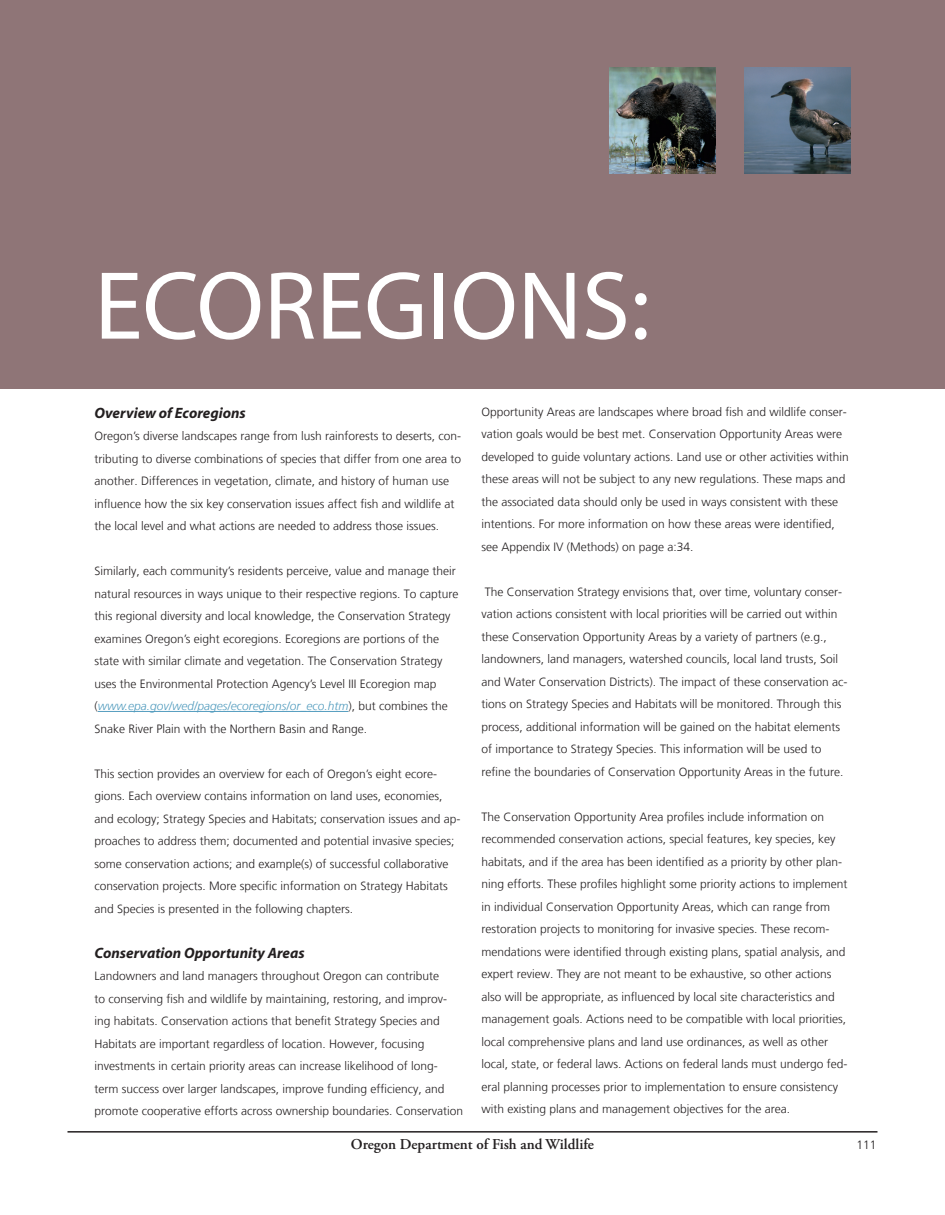
<style>
.page{position:relative;width:945px;height:1215px;background:#fff}
.page>*{position:absolute;margin:0;border:0;box-sizing:border-box;transform-origin:0 0}
.t1{font:97.5px "Myriad";color:#fff}
.t2{font:italic 700 15px "Myriad";color:#231f20}
.t3{font:600 15px "Adobe Garamond Pro";color:#231f20}
.t4{font:300 12px/22.5px "Frutiger LT";color:#231f20}
.s1{font-style:italic;color:#529cbe}
</style>
<div class="page">
<hr style="left:68px;top:1131px;width:810px;height:2px;background:#231f20">
<div style="left:1px;top:0;width:944px;height:389px;background:#8f7577"></div>
<img style="left:744px;top:68px;width:106px;height:106px">
<hr style="left:98px;top:711px;width:250px;height:1px;background:#529cbe">
<img style="left:609px;top:68px;width:107px;height:106px">
<p class="t1" style="left:94px;top:258px;width:557px">ECOREGIONS:</p>
<p class="t2" style="left:94px;top:405px;width:153px">Overview of Ecoregions</p>
<p class="t4" style="left:94px;top:425px;width:368px">Oregon’s diverse landscapes range from lush rainforests to deserts, con&shy;tributing to diverse combinations of species that differ from one area to another. Differences in vegetation, climate, and history of human use influence how the six key conservation issues affect fish and wildlife at the local level and what actions are needed to address those issues.</p>
<p class="t4" style="left:94px;top:560px;width:366px">Similarly, each community’s residents perceive, value and manage their natural resources in ways unique to their respective regions. To capture this regional diversity and local knowledge, the Conservation Strategy examines Oregon’s eight ecoregions. Ecoregions are portions of the state with similar climate and vegetation. The Conservation Strategy uses the Environmental Protection Agency’s Level III Ecoregion map (<span class="s1">www.epa.gov/wed/pages/ecoregions/or_eco.htm</span>), but combines the Snake River Plain with the Northern Basin and Range.</p>
<p class="t4" style="left:94px;top:763px;width:368px">This section provides an overview for each of Oregon’s eight ecore&shy;gions. Each overview contains information on land uses, economies, and ecology; Strategy Species and Habitats; conservation issues and ap&shy;proaches to address them; documented and potential invasive species; some conservation actions; and example(s) of successful collaborative conservation projects. More specific information on Strategy Habitats and Species is presented in the following chapters.</p>
<p class="t2" style="left:94px;top:945px;width:212px">Conservation Opportunity Areas</p>
<p class="t4" style="left:94px;top:965px;width:370px">Landowners and land managers throughout Oregon can contribute<br>to conserving fish and wildlife by maintaining, restoring, and improv&shy;ing habitats. Conservation actions that benefit Strategy Species and Habitats are important regardless of location. However, focusing investments in certain priority areas can increase likelihood of long&shy;term success over larger landscapes, improve funding efficiency, and promote cooperative efforts across ownership boundaries. Conservation</p>
<p class="t4" style="left:482px;top:400px;width:369px">Opportunity Areas are landscapes where broad fish and wildlife conser&shy;vation goals would be best met. Conservation Opportunity Areas were developed to guide voluntary actions. Land use or other activities within these areas will not be subject to any new regulations. These maps and the associated data should only be used in ways consistent with these intentions. For more information on how these areas were identified, see Appendix IV (Methods) on page a:34.</p>
<p class="t4" style="left:482px;top:580px;width:368px">The Conservation Strategy envisions that, over time, voluntary conser&shy;vation actions consistent with local priorities will be carried out within these Conservation Opportunity Areas by a variety of partners (e.g., landowners, land managers, watershed councils, local land trusts, Soil and Water Conservation Districts). The impact of these conservation ac&shy;tions on Strategy Species and Habitats will be monitored. Through this process, additional information will be gained on the habitat elements of importance to Strategy Species. This information will be used to refine the boundaries of Conservation Opportunity Areas in the future.</p>
<p class="t4" style="left:482px;top:805px;width:368px">The Conservation Opportunity Area profiles include information on recommended conservation actions, special features, key species, key habitats, and if the area has been identified as a priority by other plan&shy;ning efforts. These profiles highlight some priority actions to implement in individual Conservation Opportunity Areas, which can range from restoration projects to monitoring for invasive species. These recom&shy;mendations were identified through existing plans, spatial analysis, and expert review. They are not meant to be exhaustive, so other actions also will be appropriate, as influenced by local site characteristics and management goals. Actions need to be compatible with local priorities, local comprehensive plans and land use ordinances, as well as other local, state, or federal laws. Actions on federal lands must undergo fed&shy;eral planning processes prior to implementation to ensure consistency with existing plans and management objectives for the area.</p>
<p class="t3" style="left:351px;top:1135px;width:245px">Oregon Department of Fish and Wildlife</p>
<p class="t4" style="left:857px;top:1133px;width:22px">111</p>
</div>
